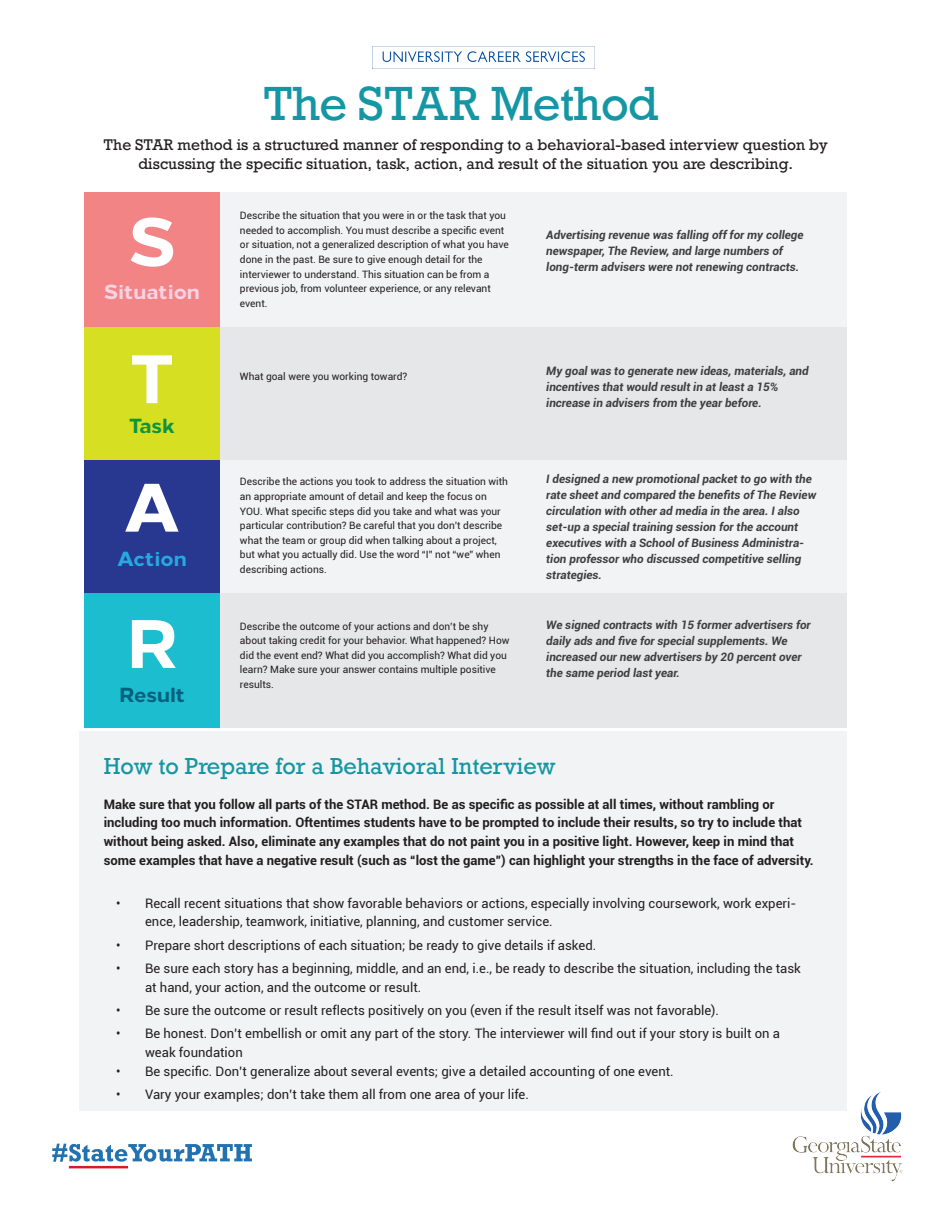
<style>
.page{position:relative;width:945px;height:1215px;background:#fff}
.page>*{position:absolute;margin:0;border:0;box-sizing:border-box;transform-origin:0 0}
.t1{font:800 68.4px "Loew";color:#fff}
.t2{font:45px "Rockwell";letter-spacing:-.02em;color:#1496a4}
.t3{font:21.75px "Rockwell";color:#1496a4}
.t4{font:800 20.4px "Loew";color:#f9d3e3}
.t5{font:800 20.4px "Loew";color:#24aae1}
.t6{font:800 20.4px "Loew";color:#00607f}
.t7{font:800 20.4px "Loew";color:#0d9344}
.t8{font:14.55px/18.9px "Rockwell";color:#231f20;text-align:center}
.t9{font:13.05px/18.9px "Roboto";color:#231f20}
.t10{font:700 13.05px/18.9px "Roboto";color:#231f20}
.t11{font:italic 700 11.7px/16px "Roboto";color:#3e3e3f}
.t12{font:10.2px/14.5px "Roboto";color:#231f20}
</style>
<div class="page">
<div style="left:79px;top:732px;width:768px;height:379px;background:#f2f3f4"></div>
<div style="left:84px;top:327px;width:763px;height:134px;background:#e6e7e9"></div>
<div style="left:84px;top:461px;width:763px;height:134px;background:#f2f3f4"></div>
<div style="left:84px;top:593px;width:763px;height:135px;background:#e6e7e9"></div>
<div style="left:84px;top:327px;width:136px;height:134px;background:#d6df21"></div>
<div style="left:84px;top:461px;width:136px;height:134px;background:#283890"></div>
<div style="left:84px;top:593px;width:136px;height:135px;background:#1cbdce"></div>
<div style="left:84px;top:192px;width:763px;height:135px;background:#f2f3f4"></div>
<div style="left:84px;top:192px;width:136px;height:135px;background:#f38486"></div>
<img style="left:52px;top:1143px;width:200px;height:26px">
<img style="left:793px;top:1092px;width:110px;height:90px">
<img style="left:372px;top:46px;width:223px;height:23px">
<h2 class="t2" style="left:263px;top:76px;width:397px">The STAR Method</h2>
<h3 class="t8" style="left:104px;top:136px;width:726px">The STAR method is a structured manner of responding to a behavioral-based interview question by discussing the specific situation, task, action, and result of the situation you are describing.</h3>
<h1 class="t1" style="left:128px;top:185px;width:50px">S</h1>
<p class="t12" style="left:240px;top:208px;width:270px">Describe the situation that you were in or the task that you needed to accomplish. You must describe a specific event or situation, not a generalized description of what you have done in the past. Be sure to give enough detail for the interviewer to understand. This situation can be from a previous job, from volunteer experience, or any relevant event.</p>
<h3 class="t4" style="left:104px;top:275px;width:98px">Situation</h3>
<h1 class="t1" style="left:130px;top:322px;width:45px">T</h1>
<h3 class="t7" style="left:129px;top:409px;width:47px">Task</h3>
<h1 class="t1" style="left:123px;top:450px;width:59px">A</h1>
<h3 class="t5" style="left:117px;top:542px;width:71px">Action</h3>
<h1 class="t1" style="left:126px;top:587px;width:53px">R</h1>
<h3 class="t6" style="left:119px;top:678px;width:67px">Result</h3>
<p class="t12" style="left:240px;top:368px;width:169px">What goal were you working toward?</p>
<p class="t12" style="left:240px;top:474px;width:270px">Describe the actions you took to address the situation with an appropriate amount of detail and keep the focus on YOU. What specific steps did you take and what was your particular contribution? Be careful that you don’t describe what the team or group did when talking about a project, but what you actually did. Use the word “I” not “we” when describing actions.</p>
<p class="t12" style="left:240px;top:618px;width:271px">Describe the outcome of your actions and don’t be shy about taking credit for your behavior. What happened? How did the event end? What did you accomplish? What did you learn? Make sure your answer contains multiple positive results.</p>
<p class="t11" style="left:546px;top:227px;width:259px">Advertising revenue was falling off for my college newspaper, The Review, and large numbers of long-term advisers were not renewing contracts.</p>
<p class="t11" style="left:546px;top:362px;width:264px">My goal was to generate new ideas, materials, and incentives that would result in at least a 15% increase in advisers from the year before.</p>
<p class="t11" style="left:546px;top:470px;width:272px">I designed a new promotional packet to go with the rate sheet and compared the benefits of The Review circulation with other ad media in the area. I also set-up a special training session for the account executives with a School of Business Administra&shy;tion professor who discussed competitive selling strategies.</p>
<p class="t11" style="left:546px;top:616px;width:266px">We signed contracts with 15 former advertisers for daily ads and five for special supplements. We increased our new advertisers by 20 percent over the same period last year.</p>
<h3 class="t3" style="left:104px;top:752px;width:454px">How to Prepare for a Behavioral Interview</h3>
<p class="t10" style="left:104px;top:794px;width:712px">Make sure that you follow all parts of the STAR method. Be as specific as possible at all times, without rambling or including too much information. Oftentimes students have to be prompted to include their results, so try to include that without being asked. Also, eliminate any examples that do not paint you in a positive light. However, keep in mind that some examples that have a negative result (such as “lost the game”) can highlight your strengths in the face of adversity.</p>
<p class="t9" style="left:145px;top:893px;width:653px;text-indent:-29px">• Recall recent situations that show favorable behaviors or actions, especially involving coursework, work experi&shy;ence, leadership, teamwork, initiative, planning, and customer service.</p>
<p class="t9" style="left:116px;top:935px;width:482px">• Prepare short descriptions of each situation; be ready to give details if asked.</p>
<p class="t9" style="left:145px;top:958px;width:657px;text-indent:-29px">• Be sure each story has a beginning, middle, and an end, i.e., be ready to describe the situation, including the task at hand, your action, and the outcome or result.</p>
<p class="t9" style="left:116px;top:1001px;width:605px">• Be sure the outcome or result reflects positively on you (even if the result itself was not favorable).</p>
<p class="t9" style="left:145px;top:1024px;width:637px;text-indent:-29px">• Be honest. Don’t embellish or omit any part of the story. The interviewer will find out if your story is built on a weak foundation</p>
<p class="t9" style="left:116px;top:1062px;width:559px">• Be specific. Don’t generalize about several events; give a detailed accounting of one event.</p>
<p class="t9" style="left:116px;top:1085px;width:414px">• Vary your examples; don’t take them all from one area of your life.</p>
</div>
